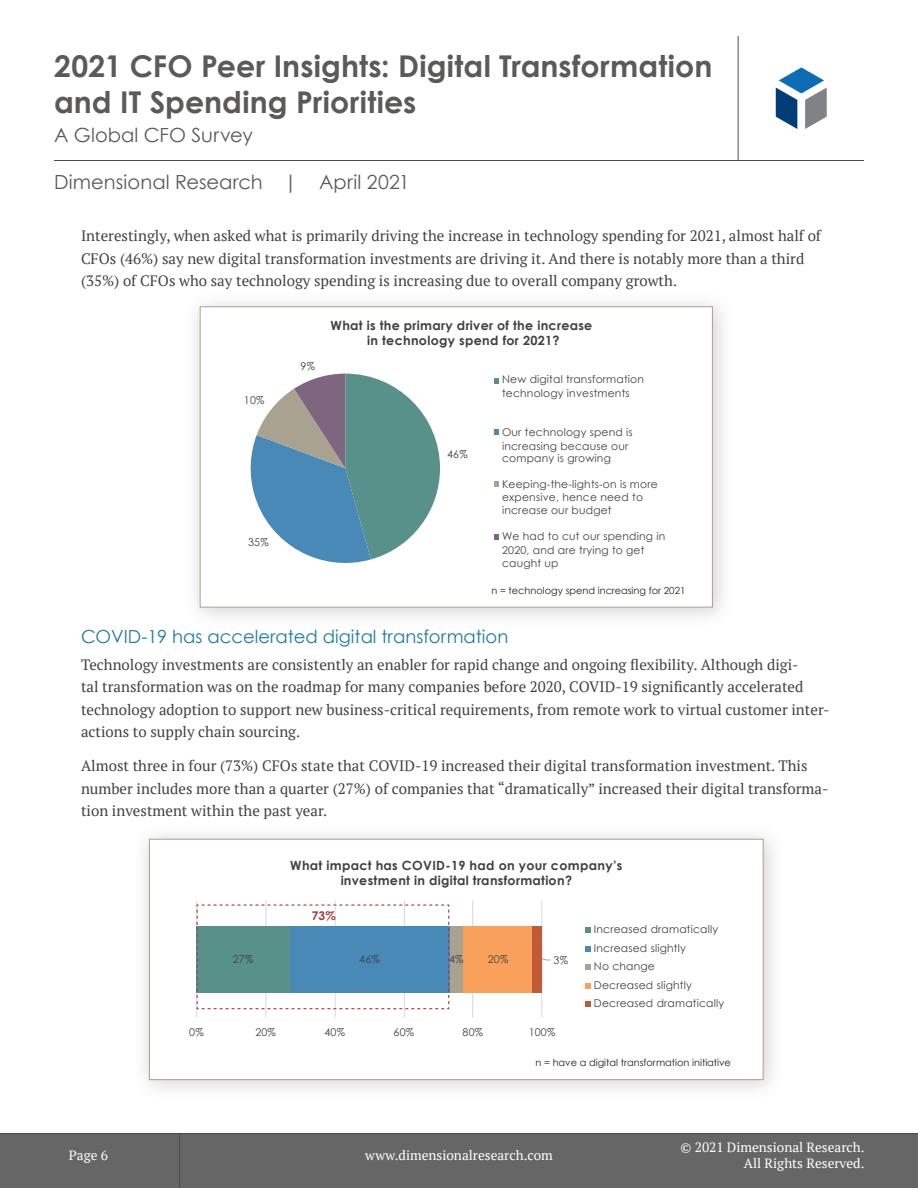
<style>
.page{position:relative;width:918px;height:1188px;background:#fff}
.page>*{position:absolute;margin:0;border:0;box-sizing:border-box;transform-origin:0 0}
.t1{font:700 30px/36px "Century Gothic";letter-spacing:.005em;color:#5b5a59}
.t2{font:19.5px "Century Gothic";letter-spacing:.005em;color:#5b5a59}
.Subheader_02{font:18px "Century Gothic";color:#1e7aa5}
.Content{font:15px/22.5px "PT Serif";color:#404140}
.t3{font:13.5px/16.2px "PT Serif";color:#fff;text-align:right}
.t4{font:700 12.6px/15.6px "Century Gothic";letter-spacing:.025em;color:#404140;text-align:center}
.Chart{font:700 12px "Century Gothic";color:#a13d3e}
.t5{font:10.8px/13.2px "Century Gothic";letter-spacing:.02em;color:#404140}
.Chart_Additions{font:9.75px "Century Gothic";color:#231f20}
</style>
<div class="page">
<div style="left:0;top:1134px;width:918px;height:54px;background:#666"></div>
<hr style="left:0;top:1133px;width:918px;height:1px;background:#4d4c4b">
<hr style="left:179px;top:1134px;width:1px;height:54px;background:#4d4c4b">
<hr style="left:54px;top:160px;width:810px;height:1px;background:#4d4c4b">
<hr style="left:738px;top:36px;width:1px;height:124px;background:#4d4c4b">
<svg style="left:776px;top:67px;width:51px;height:62px"></svg>
<div style="left:185px;top:291px;width:549px;height:338px;background:#837877;opacity:.35"></div>
<div style="left:200px;top:306px;width:513px;height:302px;background:#fff;border:1px solid #aaa390"></div>
<div style="left:134px;top:824px;width:650px;height:277px;background:#837877;opacity:.35"></div>
<div style="left:149px;top:839px;width:615px;height:241px;background:#fff;border:1px solid #aaa390"></div>
<hr style="left:196px;top:900px;width:1px;height:117px;background:#d9d9d9">
<hr style="left:266px;top:900px;width:1px;height:117px;background:#d9d9d9">
<hr style="left:335px;top:900px;width:1px;height:117px;background:#d9d9d9">
<hr style="left:404px;top:900px;width:1px;height:117px;background:#d9d9d9">
<hr style="left:472px;top:900px;width:1px;height:117px;background:#d9d9d9">
<hr style="left:541px;top:900px;width:1px;height:117px;background:#d9d9d9">
<div style="left:450px;top:926px;width:13px;height:67px;background:#aaa291"></div>
<div style="left:463px;top:926px;width:70px;height:67px;background:#f9a15a"></div>
<div style="left:533px;top:926px;width:9px;height:67px;background:#bf5c37"></div>
<svg style="left:541px;top:958px;width:10px;height:3px"></svg>
<svg style="left:585px;top:927px;width:6px;height:6px"></svg>
<svg style="left:585px;top:946px;width:6px;height:6px"></svg>
<svg style="left:585px;top:964px;width:6px;height:6px"></svg>
<svg style="left:585px;top:983px;width:6px;height:6px"></svg>
<svg style="left:585px;top:1001px;width:6px;height:6px"></svg>
<svg style="left:250px;top:374px;width:190px;height:189px"></svg>
<svg style="left:494px;top:378px;width:5px;height:5px"></svg>
<svg style="left:494px;top:429px;width:5px;height:6px"></svg>
<svg style="left:494px;top:481px;width:5px;height:6px"></svg>
<svg style="left:494px;top:534px;width:5px;height:5px"></svg>
<svg style="left:196px;top:904px;width:254px;height:106px"></svg>
<h1 class="t1" style="left:54px;top:47px;width:660px">2021 CFO Peer Insights: Digital Transformation and IT Spending Priorities</h1>
<h2 class="t2" style="left:54px;top:121px;width:200px">A Global CFO Survey</h2>
<h2 class="t2" style="left:54px;top:169px;width:357px">Dimensional Research | April 2021</h2>
<p class="Content" style="left:81px;top:225px;width:742px">Interestingly, when asked what is primarily driving the increase in technology spending for 2021, almost half of<br>CFOs (46%) say new digital transformation investments are driving it. And there is notably more than a third (35%) of CFOs who say technology spending is increasing due to overall company growth.</p>
<p class="t5" style="left:244px;top:393px;width:22px">10%</p>
<p class="t5" style="left:248px;top:536px;width:22px">35%</p>
<p class="t5" style="left:301px;top:359px;width:16px">9%</p>
<p class="t4" style="left:331px;top:317px;width:263px">What is the primary driver of the increase in technology spend for 2021?</p>
<p class="t5" style="left:502px;top:373px;width:143px;line-height:13.6px">New digital transformation technology investments</p>
<p class="t5" style="left:502px;top:425px;width:132px">Our technology spend is increasing because our company is growing</p>
<p class="t5" style="left:502px;top:477px;width:157px">Keeping-the-lights-on is more expensive, hence need to increase our budget</p>
<p class="t5" style="left:502px;top:530px;width:165px">We had to cut our spending in<br>2020, and are trying to get caught up</p>
<p class="t5" style="left:447px;top:447px;width:22px">46%</p>
<p class="Chart_Additions" style="left:491px;top:583px;width:196px">n = technology spend increasing for 2021</p>
<p class="Subheader_02" style="left:81px;top:624px;width:429px">COVID-19 has accelerated digital transformation</p>
<p class="Content" style="left:81px;top:653px;width:750px">Technology investments are consistently an enabler for rapid change and ongoing flexibility. Although digi-<br>tal transformation was on the roadmap for many companies before 2020, COVID-19 significantly accelerated technology adoption to support new business-critical requirements, from remote work to virtual customer inter&shy;actions to supply chain sourcing.</p>
<p class="Content" style="left:81px;top:755px;width:749px">Almost three in four (73%) CFOs state that COVID-19 increased their digital transformation investment. This number includes more than a quarter (27%) of companies that “dramatically” increased their digital transforma&shy;tion investment within the past year.</p>
<p class="t4" style="left:290px;top:857px;width:334px">What impact has COVID-19 had on your company’s investment in digital transformation?</p>
<p class="t5" style="left:594px;top:920px;width:132px;line-height:18.6px">Increased dramatically<br>Increased slightly<br>No change<br>Decreased slightly<br>Decreased dramatically</p>
<p class="Chart" style="left:312px;top:907px;width:26px">73%</p>
<p class="t5" style="left:233px;top:953px;width:22px">27%</p>
<p class="t5" style="left:359px;top:953px;width:22px">46%</p>
<p class="t5" style="left:449px;top:953px;width:16px">4%</p>
<p class="t5" style="left:488px;top:953px;width:22px">20%</p>
<p class="t5" style="left:554px;top:954px;width:16px">3%</p>
<p class="t5" style="left:189px;top:1025px;width:16px">0%</p>
<p class="t5" style="left:255px;top:1025px;width:22px">20%</p>
<p class="t5" style="left:324px;top:1025px;width:22px">40%</p>
<p class="t5" style="left:394px;top:1025px;width:22px">60%</p>
<p class="t5" style="left:463px;top:1025px;width:22px">80%</p>
<p class="t5" style="left:529px;top:1025px;width:28px">100%</p>
<p class="t3" style="left:69px;top:1147px;width:41px">Page 6</p>
<p class="Chart_Additions" style="left:535px;top:1056px;width:197px">n = have a digital transformation initiative</p>
<p class="t3" style="left:365px;top:1147px;width:189px">www.dimensionalresearch.com</p>
<p class="t3" style="left:681px;top:1139px;width:185px">© 2021 Dimensional Research.<br>All Rights Reserved.</p>
</div>
